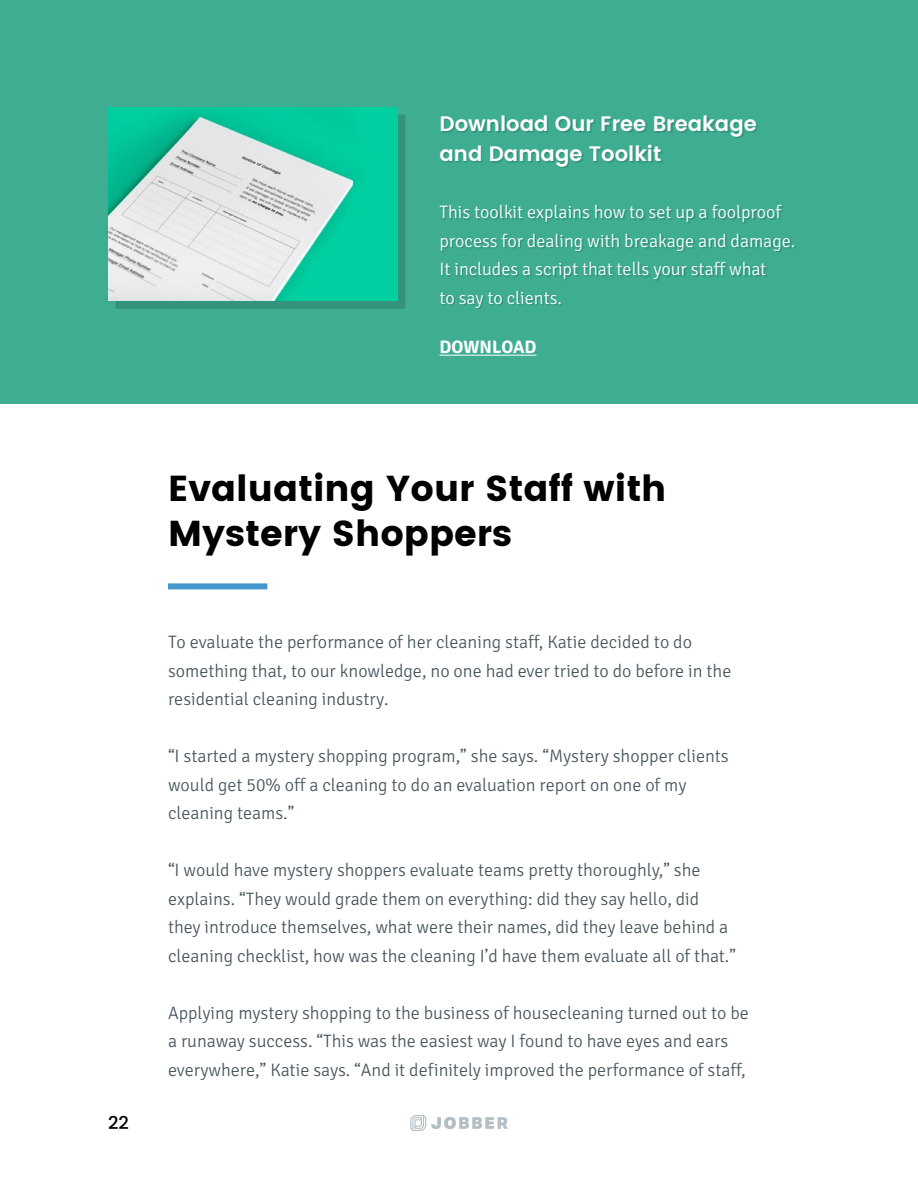
<style>
.page{position:relative;width:918px;height:1188px;background:#fff}
.page>*{position:absolute;margin:0;border:0;box-sizing:border-box;transform-origin:0 0}
.t1{font:36px/45px "Poppins";color:#000}
.t2{font:600 21px/30px "Poppins";color:#fff}
.t3{font:300 18px/28.5px "Signika Negative";color:#47545c}
.t4{font:300 18px/28.5px "Signika Negative";color:#fff}
.t5{font:700 18px "Signika Negative";color:#fff}
.t6{font:500 18px "Poppins";color:#000}
</style>
<div class="page">
<svg style="left:410px;top:1115px;width:98px;height:16px"></svg>
<div style="left:0;top:0;width:918px;height:404px;background:#3ead92"></div>
<div style="left:441px;top:117px;width:355px;height:193px;background:#000;opacity:.15"></div>
<hr style="left:440px;top:355px;width:97px;height:1px;background:#fff">
<div style="left:116px;top:114px;width:290px;height:194px;background:#000;opacity:.15"></div>
<img style="left:108px;top:107px;width:290px;height:193px">
<div style="left:168px;top:583px;width:99px;height:6px;background:#4597cb"></div>
<p class="t2" style="left:440px;top:110px;width:319px">Download Our Free Breakage and Damage Toolkit</p>
<p class="t4" style="left:440px;top:198px;width:357px">This toolkit explains how to set up a foolproof process for dealing with breakage and damage.<br>It includes a script that tells your staff what<br>to say to clients.</p>
<p class="t5" style="left:440px;top:336px;width:99px">DOWNLOAD</p>
<p class="t6" style="left:108px;top:1109px;width:22px">22</p>
<h1 class="t1" style="left:168px;top:466px;width:500px">Evaluating Your Staff with<br>Mystery Shoppers</h1>
<p class="t3" style="left:168px;top:628px;width:565px">To evaluate the performance of her cleaning staff, Katie decided to do something that, to our knowledge, no one had ever tried to do before in the residential cleaning industry.</p>
<p class="t3" style="left:168px;top:742px;width:562px">“I started a mystery shopping program,” she says. “Mystery shopper clients would get 50% off a cleaning to do an evaluation report on one of my cleaning teams.”</p>
<p class="t3" style="left:168px;top:856px;width:570px">“I would have mystery shoppers evaluate teams pretty thoroughly,” she explains. “They would grade them on everything: did they say hello, did they introduce themselves, what were their names, did they leave behind a cleaning checklist, how was the cleaning I’d have them evaluate all of that.”</p>
<p class="t3" style="left:168px;top:999px;width:583px">Applying mystery shopping to the business of housecleaning turned out to be a runaway success. “This was the easiest way I found to have eyes and ears everywhere,” Katie says. “And it definitely improved the performance of staff,</p>
</div>
